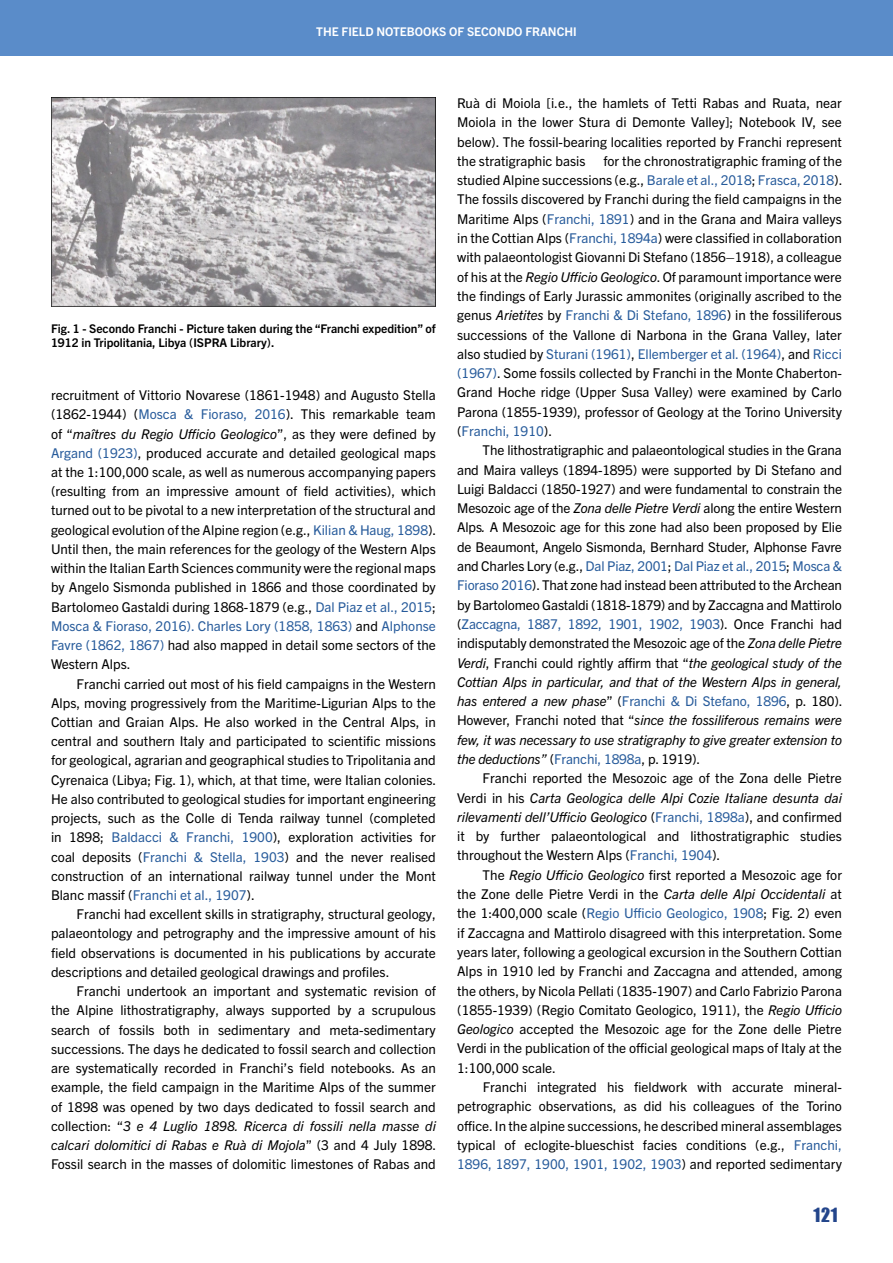
<style>
.page{position:relative;width:893px;height:1263px;background:#fff}
.page>*{position:absolute;margin:0;border:0;box-sizing:border-box;transform-origin:0 0}
.t1{font:18px "Impact";color:#23458b}
.t2{font:13.5px/19.4px "Trade Gothic Next LT Pro";color:#000;text-align:justify}
.t3{font:700 12px/14.2px "Trade Gothic Next LT Pro";color:#000}
.t4{font:700 12px "Trade Gothic Next LT Pro";color:#fff}
.s1{color:#275b9b}
.s2{font-style:italic}
</style>
<div class="page">
<div style="left:0;top:0;width:893px;height:55px;background:#5a8cc9"></div>
<img style="left:51px;top:98px;width:385px;height:209px">
<p class="t4" style="left:316px;top:23px;width:262px">THE FIELD NOTEBOOKS OF SECONDO FRANCHI</p>
<p class="t3" style="left:51px;top:321px;width:386px">Fig. 1 - Secondo Franchi - Picture taken during the “Franchi expedition” of<br>1912 in Tripolitania, Libya (ISPRA Library).</p>
<p class="t2" style="left:51px;top:385px;width:387px">recruitment of Vittorio Novarese (1861-1948) and Augusto Stella (1862-1944) (<span class="s1">Mosca &amp; Fioraso, 2016</span>). This remarkable team of “<span class="s2">maîtres du Regio Ufficio Geologico</span>”, as they were defined by <span class="s1">Argand (1923)</span>, produced accurate and detailed geological maps at the 1:100,000 scale, as well as numerous accompanying papers (resulting from an impressive amount of field activities), which turned out to be pivotal to a new interpretation of the structural and geological evolution of the Alpine region (e.g., <span class="s1">Kilian &amp; Haug, 1898</span>).<br>Until then, the main references for the geology of the Western Alps within the Italian Earth Sciences community were the regional maps by Angelo Sismonda published in 1866 and those coordinated by Bartolomeo Gastaldi during 1868-1879 (e.g., <span class="s1">Dal Piaz et al., 2015</span>; <span class="s1">Mosca &amp; Fioraso, 2016). Charles Lory (1858, 1863)</span> and <span class="s1">Alphonse Favre (1862, 1867)</span> had also mapped in detail some sectors of the Western Alps.</p>
<p class="t2" style="left:51px;top:673px;width:387px;text-indent:26px">Franchi carried out most of his field campaigns in the Western Alps, moving progressively from the Maritime-Ligurian Alps to the Cottian and Graian Alps. He also worked in the Central Alps, in central and southern Italy and participated to scientific missions for geological, agrarian and geographical studies to Tripolitania and Cyrenaica (Libya; Fig. 1), which, at that time, were Italian colonies.<br>He also contributed to geological studies for important engineering projects, such as the Colle di Tenda railway tunnel (completed in 1898; <span class="s1">Baldacci &amp; Franchi, 1900</span>), exploration activities for coal deposits (<span class="s1">Franchi &amp; Stella, 1903</span>) and the never realised construction of an international railway tunnel under the Mont Blanc massif (<span class="s1">Franchi et al., 1907</span>).</p>
<p class="t2" style="left:51px;top:904px;width:386px;text-indent:26px">Franchi had excellent skills in stratigraphy, structural geology, palaeontology and petrography and the impressive amount of his field observations is documented in his publications by accurate descriptions and detailed geological drawings and profiles.</p>
<p class="t2" style="left:51px;top:981px;width:387px;text-indent:26px">Franchi undertook an important and systematic revision of the Alpine lithostratigraphy, always supported by a scrupulous search of fossils both in sedimentary and meta-sedimentary successions. The days he dedicated to fossil search and collection are systematically recorded in Franchi’s field notebooks. As an example, the field campaign in the Maritime Alps of the summer of 1898 was opened by two days dedicated to fossil search and collection: “<span class="s2">3 e 4 Luglio 1898. Ricerca di fossili nella masse di calcari dolomitici di Rabas e Ruà di Mojola</span>” (3 and 4 July 1898.<br>Fossil search in the masses of dolomitic limestones of Rabas and</p>
<p class="t2" style="left:457px;top:92px;width:386px">Ruà di Moiola [i.e., the hamlets of Tetti Rabas and Ruata, near Moiola in the lower Stura di Demonte Valley]; Notebook IV, see below). The fossil-bearing localities reported by Franchi represent the stratigraphic basis</p>
<p class="t2" style="left:457px;top:150px;width:387px;text-indent:146px">for the chronostratigraphic framing of the studied Alpine successions (e.g., <span class="s1">Barale et al., 2018</span>; <span class="s1">Frasca, 2018</span>).<br>The fossils discovered by Franchi during the field campaigns in the Maritime Alps (<span class="s1">Franchi, 1891</span>) and in the Grana and Maira valleys in the Cottian Alps (<span class="s1">Franchi, 1894a</span>) were classified in collaboration with palaeontologist Giovanni Di Stefano (1856–1918), a colleague of his at the <span class="s2">Regio Ufficio Geologico</span>. Of paramount importance were the findings of Early Jurassic ammonites (originally ascribed to the genus <span class="s2">Arietites</span> by <span class="s1">Franchi &amp; Di Stefano, 1896</span>) in the fossiliferous successions of the Vallone di Narbona in the Grana Valley, later also studied by <span class="s1">Sturani (1961)</span>, <span class="s1">Ellemberger et al. (1964)</span>, and <span class="s1">Ricci (1967)</span>. Some fossils collected by Franchi in the Monte Chaberton-Grand Hoche ridge (Upper Susa Valley) were examined by Carlo Parona (1855-1939), professor of Geology at the Torino University (<span class="s1">Franchi, 1910</span>).</p>
<p class="t2" style="left:457px;top:440px;width:387px;text-indent:26px">The lithostratigraphic and palaeontological studies in the Grana and Maira valleys (1894-1895) were supported by Di Stefano and Luigi Baldacci (1850-1927) and were fundamental to constrain the Mesozoic age of the <span class="s2">Zona delle Pietre Verdi</span> along the entire Western Alps<span class="s2">.</span> A Mesozoic age for this zone had also been proposed by Elie de Beaumont, Angelo Sismonda, Bernhard Studer, Alphonse Favre and Charles Lory (e.g., <span class="s1">Dal Piaz, 2001</span>; <span class="s1">Dal Piaz et al., 2015</span>; <span class="s1">Mosca &amp; Fioraso 2016</span>). That zone had instead been attributed to the Archean by Bartolomeo Gastaldi (1818-1879) and by Zaccagna and Mattirolo (<span class="s1">Zaccagna, 1887, 1892, 1901, 1902, 1903</span>). Once Franchi had indisputably demonstrated the Mesozoic age of the <span class="s2">Zona delle Pietre Verdi</span>, Franchi could rightly affirm that “<span class="s2">the geological study of the Cottian Alps in particular, and that of the Western Alps in general, has entered a new phase</span>” (<span class="s1">Franchi &amp; Di Stefano, 1896</span>, p. 180).<br>However, Franchi noted that “<span class="s2">since the fossiliferous remains were few, it was necessary to use stratigraphy to give greater extension to the deductions”</span> (<span class="s1">Franchi, 1898a</span>, p. 1919).</p>
<p class="t2" style="left:457px;top:768px;width:386px;text-indent:26px">Franchi reported the Mesozoic age of the Zona delle Pietre Verdi in his <span class="s2">Carta Geologica delle Alpi Cozie Italiane desunta dai rilevamenti dell’Ufficio Geologico</span> (<span class="s1">Franchi, 1898a</span>), and confirmed it by further palaeontological and lithostratigraphic studies throughout the Western Alps (<span class="s1">Franchi, 1904</span>).</p>
<p class="t2" style="left:457px;top:864px;width:386px;text-indent:26px">The <span class="s2">Regio Ufficio Geologico</span> first reported a Mesozoic age for the Zone delle Pietre Verdi in the <span class="s2">Carta delle Alpi Occidentali</span> at the 1:400,000 scale (<span class="s1">Regio Ufficio Geologico, 1908</span>; Fig. 2) even if Zaccagna and Mattirolo disagreed with this interpretation. Some years later, following a geological excursion in the Southern Cottian Alps in 1910 led by Franchi and Zaccagna and attended, among the others, by Nicola Pellati (1835-1907) and Carlo Fabrizio Parona (1855-1939) (Regio Comitato Geologico, 1911), the <span class="s2">Regio Ufficio Geologico</span> accepted the Mesozoic age for the Zone delle Pietre Verdi in the publication of the official geological maps of Italy at the 1:100,000 scale.</p>
<p class="t2" style="left:457px;top:1076px;width:386px;text-indent:26px">Franchi integrated his fieldwork with accurate mineral&shy;petrographic observations, as did his colleagues of the Torino office. In the alpine successions, he described mineral assemblages typical of eclogite-blueschist facies conditions (e.g., <span class="s1">Franchi, 1896, 1897, 1900, 1901, 1902, 1903</span>) and reported sedimentary</p>
<h1 class="t1" style="left:813px;top:1201px;width:26px">121</h1>
</div>
